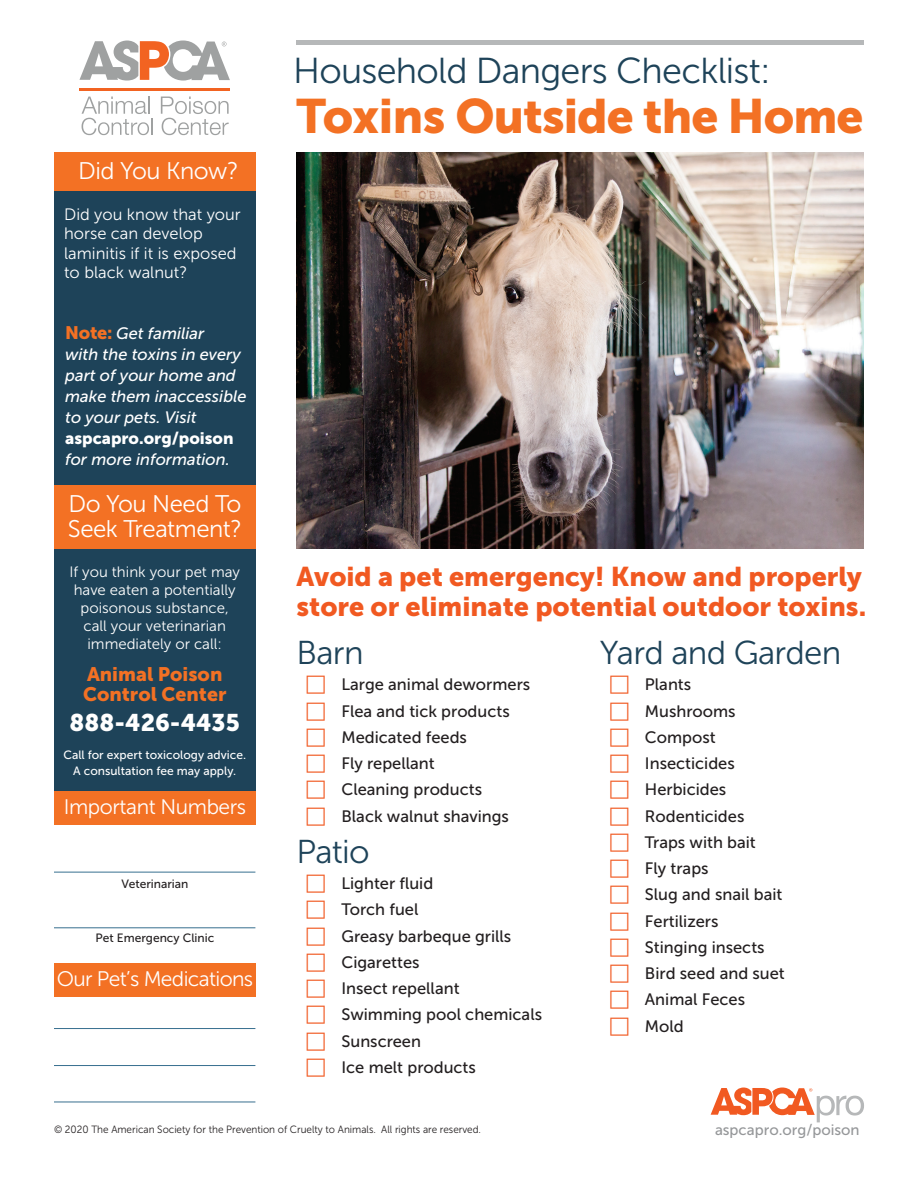
<style>
.page{position:relative;width:918px;height:1188px;background:#fff}
.page>*{position:absolute;margin:0;border:0;box-sizing:border-box;transform-origin:0 0}
.t1{font:48px "Museo Sans 900";letter-spacing:-.02em;color:#f37124}
.t2{font:36px "Museo Sans 300";letter-spacing:-.02em;color:#1e4359}
.t3{font:33px "Museo Sans 300";letter-spacing:-.02em;color:#1e4359}
.t4{font:27px/30px "Museo Sans 900";color:#f15921}
.t5{font:24px/25.5px "Museo Sans 300";letter-spacing:-.02em;color:#fff}
.t6{font:24px "Museo Sans 900";color:#fff}
.t7{font:21px "Museo Sans 300";letter-spacing:-.025em;color:#fff}
.t8{font:19.5px/19.5px "Museo Sans 900";color:#f37124}
.t9{font:16.5px/26.2px "Museo Sans 500";color:#231f20}
.t10{font:italic 16.5px/21px "Museo Sans 500";color:#fff}
.t11{font:16.5px/19.5px "Museo Sans 300";color:#fff}
.t12{font:16.5px "Museo Sans 900";color:#fff}
.t13{font:15px/18px "Museo Sans 300";color:#fff;text-align:center}
.t14{font:15px "Museo Sans 500";color:#959799}
.t15{font:12px/16.5px "Museo Sans 500";color:#fff;text-align:center}
.t16{font:12px "Museo Sans 500";color:#231f20}
.t17{font:10.5px "Museo Sans 300";color:#231f20;scale:.95 1}
.s1{font-family:"Museo Sans 900";font-style:normal;font-size:18px;color:#f37124}
</style>
<div class="page">
<div style="left:54px;top:153px;width:202px;height:639px;background:#1e4359"></div>
<div style="left:54px;top:485px;width:202px;height:64px;background:#f37124"></div>
<div style="left:54px;top:153px;width:202px;height:38px;background:#f37124"></div>
<div style="left:54px;top:792px;width:202px;height:33px;background:#f37124"></div>
<div style="left:54px;top:963px;width:202px;height:33px;background:#f37124"></div>
<hr style="left:54px;top:872px;width:201px;height:1px;background:#376f8f">
<hr style="left:54px;top:1102px;width:201px;height:1px;background:#376f8f">
<hr style="left:54px;top:1065px;width:201px;height:1px;background:#376f8f">
<hr style="left:54px;top:1028px;width:201px;height:1px;background:#376f8f">
<hr style="left:54px;top:927px;width:201px;height:1px;background:#376f8f">
<svg style="left:711px;top:1088px;width:153px;height:34px"></svg>
<div style="left:296px;top:40px;width:568px;height:5px;background:#b6b8b9"></div>
<hr style="left:79px;top:88px;width:151px;height:2px;background:#f26321">
<svg style="left:82px;top:97px;width:71px;height:38px"></svg>
<svg style="left:161px;top:97px;width:68px;height:38px"></svg>
<svg style="left:79px;top:41px;width:151px;height:40px"></svg>
<img style="left:296px;top:153px;width:568px;height:396px">
<h2 class="t2" style="left:293px;top:51px;width:479px">Household Dangers Checklist:</h2>
<h3 class="t5" style="left:78px;top:158px;width:162px">Did You Know?</h3>
<p class="t11" style="left:64px;top:204px;width:178px">Did you know that your horse can develop laminitis if it is exposed to black walnut?</p>
<p class="t10" style="left:65px;top:322px;width:183px"><span class="s1">Note:</span> Get familiar<br>with the toxins in every part of your home and make them inaccessible to your pets. Visit</p>
<p class="t12" style="left:65px;top:428px;width:170px">aspcapro.org/poison</p>
<p class="t10" style="left:65px;top:448px;width:166px">for more information.</p>
<h3 class="t5" style="left:68px;top:491px;width:176px">Do You Need To<br>Seek Treatment?</h3>
<p class="t13" style="left:69px;top:563px;width:172px">If you think your pet may have eaten a potentially poisonous substance, call your veterinarian immediately or call:</p>
<p class="t8" style="left:83px;top:665px;width:145px">Animal Poison<br>Control Center</p>
<h3 class="t6" style="left:70px;top:709px;width:172px">888-426-4435</h3>
<p class="t15" style="left:63px;top:746px;width:184px">Call for expert toxicology advice.<br>A consultation fee may apply.</p>
<p class="t7" style="left:64px;top:796px;width:184px">Important Numbers</p>
<p class="t16" style="left:122px;top:877px;width:68px">Veterinarian</p>
<p class="t16" style="left:96px;top:931px;width:120px">Pet Emergency Clinic</p>
<p class="t7" style="left:57px;top:967px;width:198px">Our Pet’s Medications</p>
<h1 class="t1" style="left:296px;top:89px;width:569px">Toxins Outside the Home</h1>
<h3 class="t4" style="left:296px;top:562px;width:571px">Avoid a pet emergency! Know and properly store or eliminate potential outdoor toxins.</h3>
<h3 class="t3" style="left:296px;top:635px;width:69px">Barn</h3>
<p class="t9" style="left:341px;top:672px;width:190px">Large animal dewormers<br>Flea and tick products<br>Medicated feeds<br>Fly repellant<br>Cleaning products<br>Black walnut shavings</p>
<h3 class="t3" style="left:296px;top:834px;width:75px">Patio</h3>
<p class="t9" style="left:341px;top:870px;width:202px">Lighter fluid<br>Torch fuel<br>Greasy barbeque grills<br>Cigarettes<br>Insect repellant<br>Swimming pool chemicals<br>Sunscreen<br>Ice melt products</p>
<h3 class="t3" style="left:600px;top:635px;width:243px">Yard and Garden</h3>
<p class="t9" style="left:645px;top:672px;width:141px">Plants<br>Mushrooms<br>Compost<br>Insecticides<br>Herbicides<br>Rodenticides<br>Traps with bait<br>Fly traps<br>Slug and snail bait<br>Fertilizers<br>Stinging insects<br>Bird seed and suet<br>Animal Feces<br>Mold</p>
<p class="t17" style="left:54px;top:1124px;width:451px">© 2020 The American Society for the Prevention of Cruelty to Animals. All rights are reserved.</p>
<p class="t14" style="left:715px;top:1122px;width:146px">aspcapro.org/poison</p>
</div>
